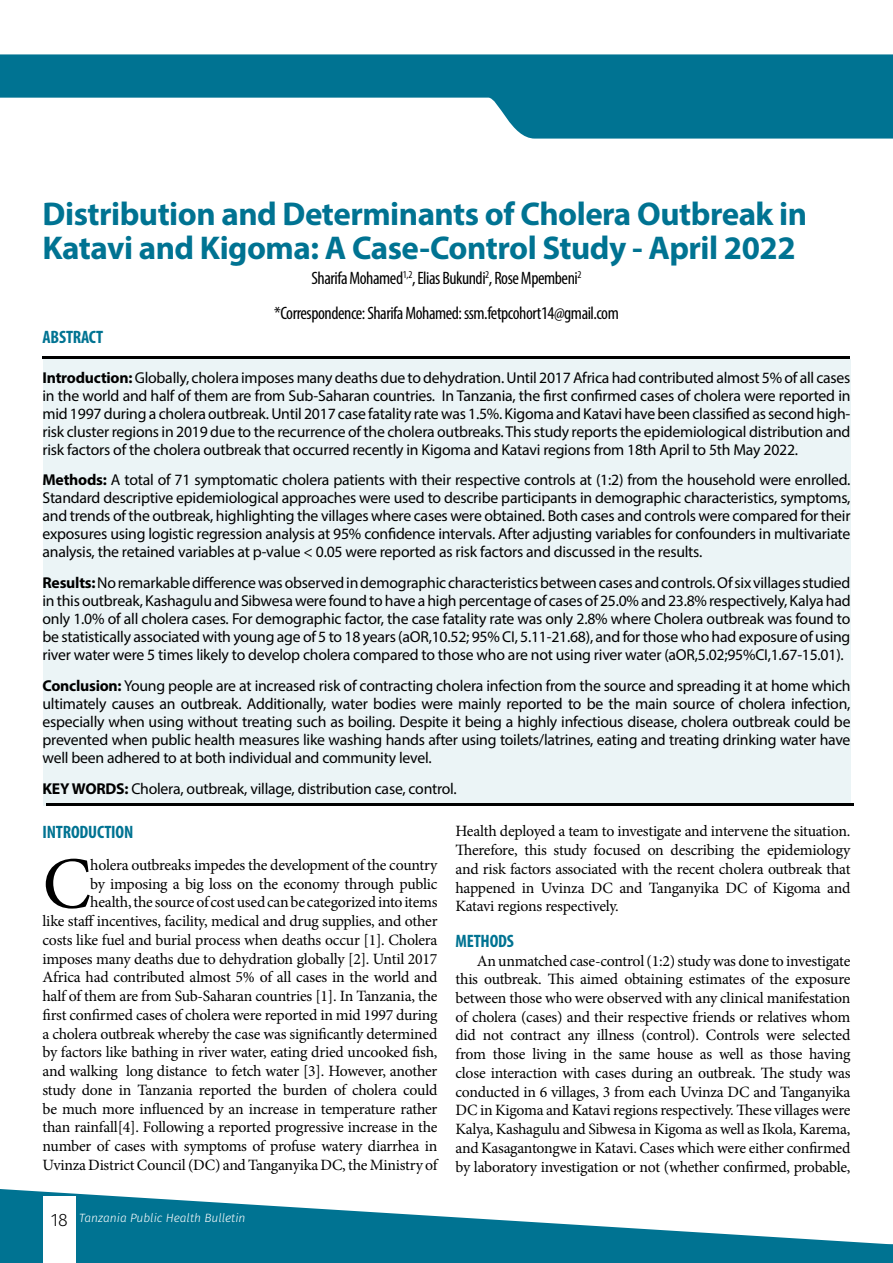
<style>
.page{position:relative;width:893px;height:1263px;background:#fff}
.page>*{position:absolute;margin:0;border:0;box-sizing:border-box;transform-origin:0 0}
.t1{font:73.5px "Minion Pro";color:#000}
.t2{font:700 33px/34.5px "Myriad Pro";letter-spacing:-.015em;color:#007392}
.t3{font:condensed 18px/35.7px "Myriad Pro";letter-spacing:-.025em;color:#000;text-align:center}
.t4{font:700 condensed 18px "Myriad Pro";letter-spacing:-.01em;color:#007392}
.t5{font:15.75px/18px "Myriad Pro";letter-spacing:-.015em;color:#000;text-align:justify}
.t6{font:15.75px/18.8px "Minion Pro";letter-spacing:-.015em;color:#000;text-align:justify}
.t7{font:italic 300 12px "Fira Sans";color:#fff}
.s1{font-weight:700}
.s2{font-style:normal;font-size:18px;color:#000}
</style>
<div class="page">
<svg style="left:0;top:1189px;width:880px;height:74px;fill:#007392"></svg>
<svg style="left:880px;top:1243px;width:13px;height:20px"></svg>
<div style="left:43px;top:1196px;width:32px;height:67px;background:#fff"></div>
<svg style="left:0;top:54px;width:893px;height:85px;fill:#007392"></svg>
<div style="left:43px;top:359px;width:807px;height:446px;background:#ebf4f6"></div>
<hr style="left:46px;top:803px;width:807px;height:2px;background:#000">
<hr style="left:43px;top:356px;width:807px;height:3px;background:#000">
<h2 class="t2" style="left:43px;top:195px;width:766px">Distribution and Determinants of Cholera Outbreak in<br>Katavi and Kigoma: A Case-Control Study - April 2022</h2>
<p class="t3" style="left:274px;top:260px;width:346px">Sharifa Mohamed<sup>1,2</sup>, Elias Bukundi<sup>2</sup>, Rose Mpembeni<sup>2 </sup>*Correspondence: Sharifa Mohamed: ssm.fetpcohort14@gmail.com</p>
<p class="t4" style="left:43px;top:326px;width:62px">ABSTRACT</p>
<p class="t5" style="left:43px;top:368px;width:809px"><span class="s1">Introduction:</span> Globally, cholera imposes many deaths due to dehydration. Until 2017 Africa had contributed almost 5% of all cases in the world and half of them are from Sub-Saharan countries. In Tanzania, the first confirmed cases of cholera were reported in mid 1997 during a cholera outbreak. Until 2017 case fatality rate was 1.5%. Kigoma and Katavi have been classified as second high&shy;risk cluster regions in 2019 due to the recurrence of the cholera outbreaks. This study reports the epidemiological distribution and risk factors of the cholera outbreak that occurred recently in Kigoma and Katavi regions from 18th April to 5th May 2022.</p>
<p class="t5" style="left:43px;top:471px;width:809px"><span class="s1">Methods:</span> A total of 71 symptomatic cholera patients with their respective controls at (1:2) from the household were enrolled.<br>Standard descriptive epidemiological approaches were used to describe participants in demographic characteristics, symptoms, and trends of the outbreak, highlighting the villages where cases were obtained. Both cases and controls were compared for their exposures using logistic regression analysis at 95% confidence intervals. After adjusting variables for confounders in multivariate analysis, the retained variables at p-value &lt; 0.05 were reported as risk factors and discussed in the results.</p>
<p class="t5" style="left:43px;top:574px;width:809px"><span class="s1">Results:</span> No remarkable difference was observed in demographic characteristics between cases and controls. Of six villages studied in this outbreak, Kashagulu and Sibwesa were found to have a high percentage of cases of 25.0% and 23.8% respectively, Kalya had only 1.0% of all cholera cases. For demographic factor, the case fatality rate was only 2.8% where Cholera outbreak was found to be statistically associated with young age of 5 to 18 years (aOR,10.52; 95% CI, 5.11-21.68), and for those who had exposure of using river water were 5 times likely to develop cholera compared to those who are not using river water (aOR,5.02;95%CI,1.67-15.01).</p>
<p class="t5" style="left:43px;top:676px;width:809px"><span class="s1">Conclusion:</span> Young people are at increased risk of contracting cholera infection from the source and spreading it at home which ultimately causes an outbreak. Additionally, water bodies were mainly reported to be the main source of cholera infection, especially when using without treating such as boiling. Despite it being a highly infectious disease, cholera outbreak could be prevented when public health measures like washing hands after using toilets/latrines, eating and treating drinking water have well been adhered to at both individual and community level.</p>
<p class="t5" style="left:43px;top:779px;width:416px"><span class="s1">KEY WORDS:</span> Cholera, outbreak, village, distribution case, control.</p>
<p class="t4" style="left:43px;top:821px;width:92px">INTRODUCTION</p>
<h1 class="t1" style="left:43px;top:835px;width:50px">C</h1>
<p class="t6" style="left:455px;top:822px;width:396px">Health deployed a team to investigate and intervene the situation.<br>Therefore, this study focused on describing the epidemiology and risk factors associated with the recent cholera outbreak that happened in Uvinza DC and Tanganyika DC of Kigoma and Katavi regions respectively.</p>
<p class="t4" style="left:455px;top:929px;width:60px">METHODS</p>
<p class="t6" style="left:455px;top:951px;width:396px;text-indent:21px">An unmatched case-control (1:2) study was done to investigate this outbreak. This aimed obtaining estimates of the exposure between those who were observed with any clinical manifestation of cholera (cases) and their respective friends or relatives whom did not contract any illness (control). Controls were selected from those living in the same house as well as those having close interaction with cases during an outbreak. The study was conducted in 6 villages, 3 from each Uvinza DC and Tanganyika DC in Kigoma and Katavi regions respectively. These villages were Kalya, Kashagulu and Sibwesa in Kigoma as well as Ikola, Karema, and Kasagantongwe in Katavi. Cases which were either confirmed by laboratory investigation or not (whether confirmed, probable,</p>
<p class="t6" style="left:43px;top:856px;width:396px;text-align:right">holera outbreaks impedes the development of the country<br>by imposing a big loss on the economy through public<br>health, the source of cost used can be categorized into items<br>like staff incentives, facility, medical and drug supplies, and other costs like fuel and burial process when deaths occur [1]. Cholera imposes many deaths due to dehydration globally [2]. Until 2017<br>Africa had contributed almost 5% of all cases in the world and half of them are from Sub-Saharan countries [1]. In Tanzania, the first confirmed cases of cholera were reported in mid 1997 during a cholera outbreak whereby the case was significantly determined by factors like bathing in river water, eating dried uncooked fish, and walking long distance to fetch water [3]. However, another study done in Tanzania reported the burden of cholera could be much more influenced by an increase in temperature rather than rainfall[4]. Following a reported progressive increase in the number of cases with symptoms of profuse watery diarrhea in Uvinza District Council (DC) and Tanganyika DC, the Ministry of</p>
<p class="t7" style="left:51px;top:1209px;width:196px"><span class="s2">18</span> Tanzania Public Health Bulletin</p>
</div>
